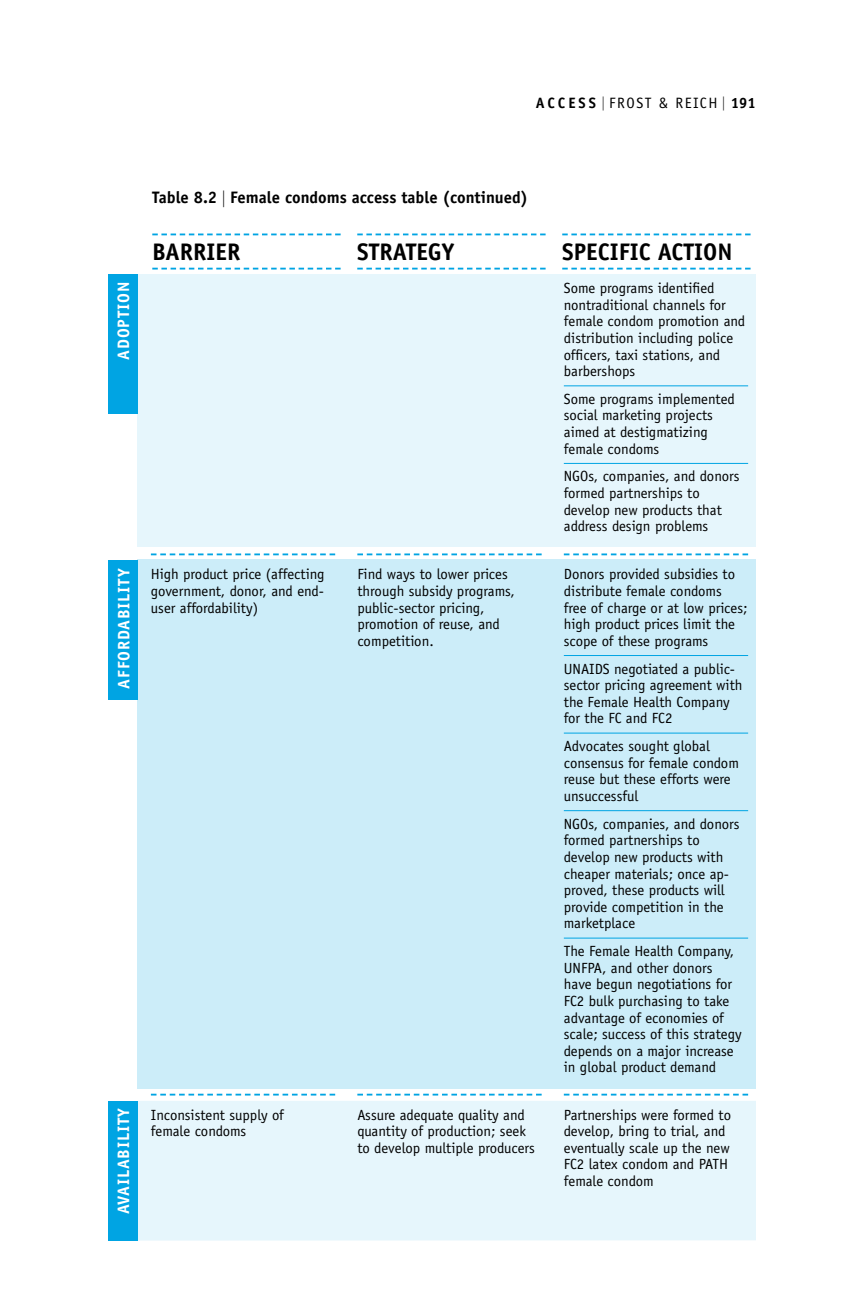
<style>
.page{position:relative;width:864px;height:1296px;background:#fff}
.page>*{position:absolute;margin:0;border:0;box-sizing:border-box;transform-origin:0 0}
.t1{font:700 24px "Officina Sans";color:#000}
.t2{font:700 16.6px "Officina Sans";color:#000}
.t3{font:700 16.6px "Officina Sans";letter-spacing:.05em;color:#fff}
.t4{font:15px "Officina Sans";letter-spacing:.1em;color:#000}
.t5{font:14.8px/16.6px "Officina Sans";color:#000}
.s1{font-weight:700}
.s2{font-family:"Myriad Pro";font-weight:300;font-size:14px}
.s3{font-family:"Myriad Pro";font-weight:300;font-stretch:condensed}
</style>
<div class="page">
<div style="left:138px;top:560px;width:618px;height:529px;background:#ccedf9"></div>
<div style="left:108px;top:560px;width:30px;height:140px;background:#00a4e3"></div>
<svg style="left:151px;top:553px;width:184px;height:2px"></svg>
<svg style="left:357px;top:553px;width:185px;height:2px"></svg>
<svg style="left:564px;top:553px;width:184px;height:2px"></svg>
<hr style="left:564px;top:655px;width:184px;height:1px;background:#00a4e3">
<hr style="left:564px;top:733px;width:184px;height:1px;background:#00a4e3">
<hr style="left:564px;top:810px;width:184px;height:1px;background:#00a4e3">
<hr style="left:564px;top:938px;width:184px;height:1px;background:#00a4e3">
<svg style="left:152px;top:234px;width:189px;height:1px"></svg>
<svg style="left:152px;top:268px;width:189px;height:2px"></svg>
<svg style="left:357px;top:234px;width:189px;height:1px"></svg>
<svg style="left:357px;top:268px;width:189px;height:2px"></svg>
<svg style="left:562px;top:234px;width:189px;height:1px"></svg>
<svg style="left:562px;top:268px;width:189px;height:2px"></svg>
<div style="left:137px;top:274px;width:619px;height:273px;background:#e6f6fc"></div>
<div style="left:108px;top:274px;width:30px;height:140px;background:#00a4e3"></div>
<hr style="left:564px;top:385px;width:184px;height:1px;background:#00a4e3">
<hr style="left:564px;top:463px;width:184px;height:1px;background:#00a4e3">
<div style="left:138px;top:1101px;width:618px;height:140px;background:#e6f6fc"></div>
<div style="left:108px;top:1101px;width:30px;height:140px;background:#00a4e3"></div>
<svg style="left:151px;top:1094px;width:184px;height:2px"></svg>
<svg style="left:357px;top:1094px;width:185px;height:2px"></svg>
<svg style="left:564px;top:1094px;width:184px;height:2px"></svg>
<p class="t4" style="left:536px;top:94px;width:222px"><span class="s1">ACCESS</span> <span class="s2">|</span> FROST &amp; REICH <span class="s2">|</span> <span class="s1">191</span></p>
<p class="t2" style="left:152px;top:187px;width:377px">Table 8.2 <span class="s3">|</span> Female condoms access table (continued)</p>
<h1 class="t1" style="left:152px;top:237px;width:90px">BARRIER</h1>
<h1 class="t1" style="left:357px;top:237px;width:98px">STRATEGY</h1>
<h1 class="t1" style="left:562px;top:237px;width:172px">SPECIFIC ACTION</h1>
<p class="t3" style="left:113px;top:360px;width:79px;rotate:-90deg">ADOPTION</p>
<p class="t5" style="left:564px;top:280px;width:183px">Some programs identified nontraditional channels for female condom promotion and distribution including police officers, taxi stations, and barbershops</p>
<p class="t5" style="left:564px;top:391px;width:173px">Some programs implemented social marketing projects aimed at destigmatizing female condoms</p>
<p class="t5" style="left:564px;top:468px;width:177px">NGOs, companies, and donors formed partnerships to develop new products that address design problems</p>
<p class="t3" style="left:113px;top:689px;width:121px;rotate:-90deg">AFFORDABILITY</p>
<p class="t5" style="left:151px;top:566px;width:175px;text-align:justify">High product price (affecting government, donor, and end&shy;user affordability)</p>
<p class="t5" style="left:357px;top:566px;width:159px">Find ways to lower prices through subsidy programs, public-sector pricing, promotion of reuse, and competition.</p>
<p class="t5" style="left:564px;top:566px;width:185px">Donors provided subsidies to distribute female condoms free of charge or at low prices; high product prices limit the scope of these programs</p>
<p class="t5" style="left:564px;top:660px;width:180px">UNAIDS negotiated a public&shy;sector pricing agreement with the Female Health Company for the FC and FC2</p>
<p class="t5" style="left:564px;top:738px;width:177px">Advocates sought global consensus for female condom reuse but these efforts were unsuccessful</p>
<p class="t5" style="left:564px;top:815px;width:177px">NGOs, companies, and donors formed partnerships to develop new products with cheaper materials; once ap&shy;proved, these products will provide competition in the marketplace</p>
<p class="t5" style="left:564px;top:943px;width:179px">The Female Health Company,<br>UNFPA, and other donors have begun negotiations for<br>FC2 bulk purchasing to take advantage of economies of scale; success of this strategy depends on a major increase in global product demand</p>
<p class="t3" style="left:113px;top:1214px;width:108px;rotate:-90deg">AVAILABILITY</p>
<p class="t5" style="left:151px;top:1106px;width:135px">Inconsistent supply of female condoms</p>
<p class="t5" style="left:357px;top:1106px;width:179px">Assure adequate quality and quantity of production; seek to develop multiple producers</p>
<p class="t5" style="left:564px;top:1106px;width:169px">Partnerships were formed to develop, bring to trial, and eventually scale up the new<br>FC2 latex condom and PATH female condom</p>
</div>
